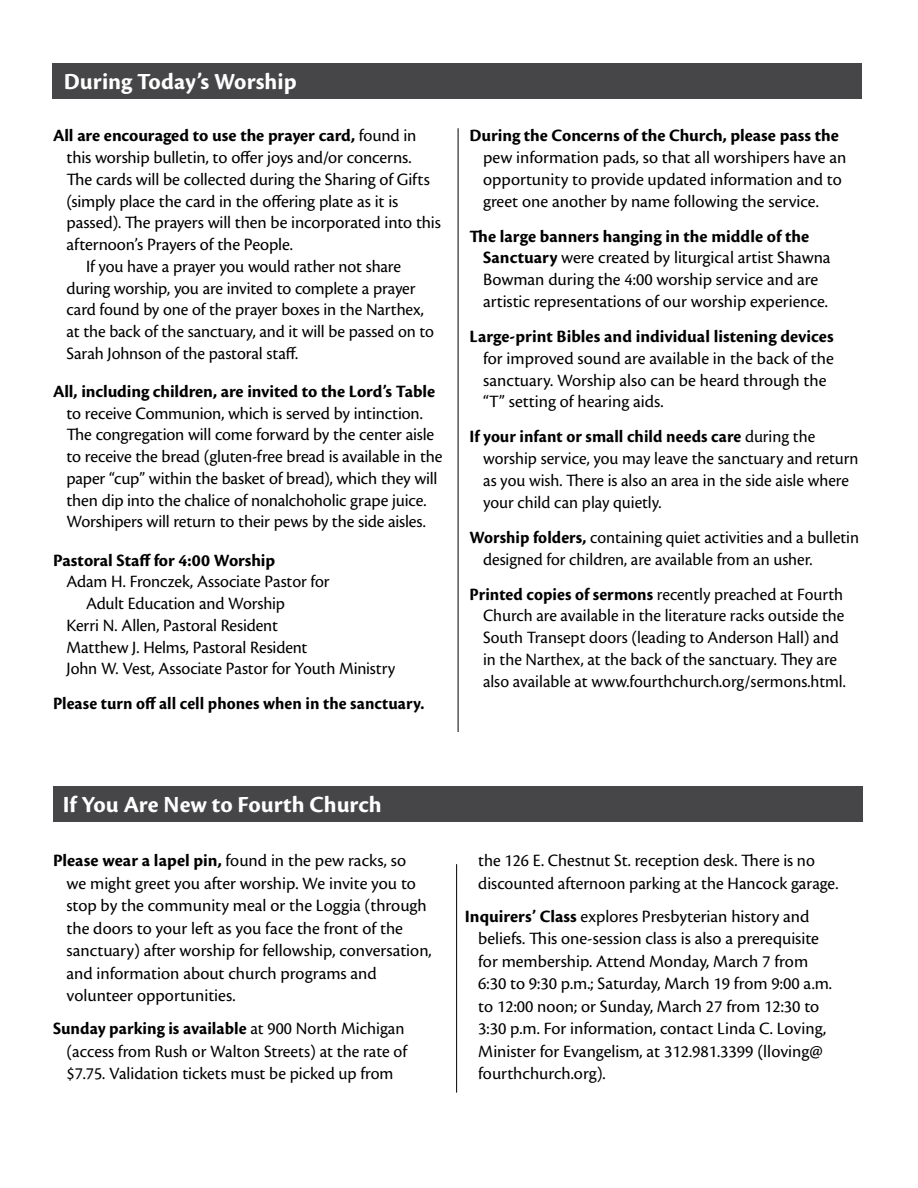
<style>
.page{position:relative;width:918px;height:1188px;background:#fff}
.page>*{position:absolute;margin:0;border:0;box-sizing:border-box;transform-origin:0 0}
.t1{font:700 24px "Cronos Pro";color:#fff}
.t2{font:18px/21.8px "Cronos Pro";letter-spacing:-.005em;color:#000}
.t3{font:700 18px "Cronos Pro";letter-spacing:-.005em;color:#000}
.s1{font-weight:400}
.s2{font-weight:700}
</style>
<div class="page">
<hr style="left:458px;top:128px;width:1px;height:604px;background:#000">
<div style="left:52px;top:63px;width:810px;height:36px;background:#464648"></div>
<hr style="left:456px;top:864px;width:1px;height:229px;background:#000">
<div style="left:53px;top:786px;width:810px;height:36px;background:#464648"></div>
<h1 class="t1" style="left:64px;top:67px;width:234px">During Today’s Worship</h1>
<p class="t3" style="left:53px;top:125px;width:365px">All are encouraged to use the prayer card, <span class="s1">found in</span></p>
<p class="t2" style="left:67px;top:147px;width:347px">this worship bulletin, to offer joys and/or concerns.</p>
<p class="t2" style="left:67px;top:168px;width:365px">The cards will be collected during the Sharing of Gifts</p>
<p class="t2" style="left:67px;top:190px;width:333px">(simply place the card in the offering plate as it is</p>
<p class="t2" style="left:67px;top:212px;width:376px">passed). The prayers will then be incorporated into this</p>
<p class="t2" style="left:67px;top:234px;width:228px">afternoon’s Prayers of the People.</p>
<p class="t2" style="left:86px;top:255px;width:317px">If you have a prayer you would rather not share</p>
<p class="t2" style="left:67px;top:277px;width:351px">during worship, you are invited to complete a prayer</p>
<p class="t2" style="left:67px;top:299px;width:359px">card found by one of the prayer boxes in the Narthex,</p>
<p class="t2" style="left:67px;top:321px;width:369px">at the back of the sanctuary, and it will be passed on to</p>
<p class="t2" style="left:67px;top:342px;width:233px">Sarah Johnson of the pastoral staff.</p>
<p class="t3" style="left:53px;top:381px;width:384px">All, including children, are invited to the Lord’s Table</p>
<p class="t2" style="left:67px;top:402px;width:377px">to receive Communion, which is served by intinction.<br>The congregation will come forward by the center aisle to receive the bread (gluten-free bread is available in the paper “cup” within the basket of bread), which they will then dip into the chalice of nonalchoholic grape juice.<br>Worshipers will return to their pews by the side aisles.</p>
<p class="t3" style="left:53px;top:550px;width:224px">Pastoral Staff for 4:00 Worship</p>
<p class="t2" style="left:67px;top:571px;width:265px">Adam H. Fronczek, Associate Pastor for</p>
<p class="t2" style="left:86px;top:593px;width:200px">Adult Education and Worship</p>
<p class="t2" style="left:67px;top:614px;width:213px">Kerri N. Allen, Pastoral Resident</p>
<p class="t2" style="left:67px;top:636px;width:243px">Matthew J. Helms, Pastoral Resident</p>
<p class="t2" style="left:67px;top:658px;width:330px">John W. Vest, Associate Pastor for Youth Ministry</p>
<p class="t3" style="left:53px;top:693px;width:373px">Please turn off all cell phones when in the sanctuary.</p>
<p class="t3" style="left:470px;top:125px;width:371px">During the Concerns of the Church, please pass the</p>
<p class="t2" style="left:483px;top:147px;width:365px">pew information pads, so that all worshipers have an opportunity to provide updated information and to greet one another by name following the service.</p>
<p class="t2" style="left:483px;top:225px;width:349px;text-indent:-14px"><span class="s2">The large banners hanging in the middle of the Sanctuary</span> were created by liturgical artist Shawna Bowman during the 4:00 worship service and are artistic representations of our worship experience.</p>
<p class="t3" style="left:470px;top:326px;width:366px">Large-print Bibles and individual listening devices</p>
<p class="t2" style="left:483px;top:347px;width:352px">for improved sound are available in the back of the sanctuary. Worship also can be heard through the “T” setting of hearing aids.</p>
<p class="t2" style="left:483px;top:426px;width:377px;text-indent:-14px"><span class="s2">If your infant or small child needs care</span> during the worship service, you may leave the sanctuary and return as you wish. There is also an area in the side aisle where your child can play quietly.</p>
<p class="t2" style="left:483px;top:526px;width:378px;text-indent:-14px"><span class="s2">Worship folders,</span> containing quiet activities and a bulletin designed for children, are available from an usher.</p>
<p class="t2" style="left:483px;top:583px;width:364px;text-indent:-14px"><span class="s2">Printed copies of sermons</span> recently preached at Fourth Church are available in the literature racks outside the South Transept doors (leading to Anderson Hall) and in the Narthex, at the back of the sanctuary. They are also available at www.fourthchurch.org/sermons.html.</p>
<h1 class="t1" style="left:63px;top:795px;width:320px">If You Are New to Fourth Church</h1>
<p class="t2" style="left:67px;top:849px;width:367px;line-height:22.5px;text-indent:-14px"><span class="s2">Please wear a lapel pin,</span> found in the pew racks, so<br>we might greet you after worship. We invite you to stop by the community meal or the Loggia (through the doors to your left as you face the front of the sanctuary) after worship for fellowship, conversation, and information about church programs and volunteer opportunities.</p>
<p class="t2" style="left:67px;top:1017px;width:342px;line-height:22.5px;text-indent:-14px"><span class="s2">Sunday parking is available</span> at 900 North Michigan (access from Rush or Walton Streets) at the rate of $7.75. Validation tickets must be picked up from</p>
<p class="t2" style="left:478px;top:849px;width:362px;line-height:22.5px">the 126 E. Chestnut St. reception desk. There is no discounted afternoon parking at the Hancock garage.</p>
<p class="t2" style="left:478px;top:905px;width:355px;line-height:22.5px;text-indent:-14px"><span class="s2">Inquirers’ Class</span> explores Presbyterian history and beliefs. This one-session class is also a prerequisite for membership. Attend Monday, March 7 from 6:30 to 9:30 p.m.; Saturday, March 19 from 9:00 a.m. to 12:00 noon; or Sunday, March 27 from 12:30 to 3:30 p.m. For information, contact Linda C. Loving, Minister for Evangelism, at 312.981.3399 (lloving@ fourthchurch.org).</p>
</div>
